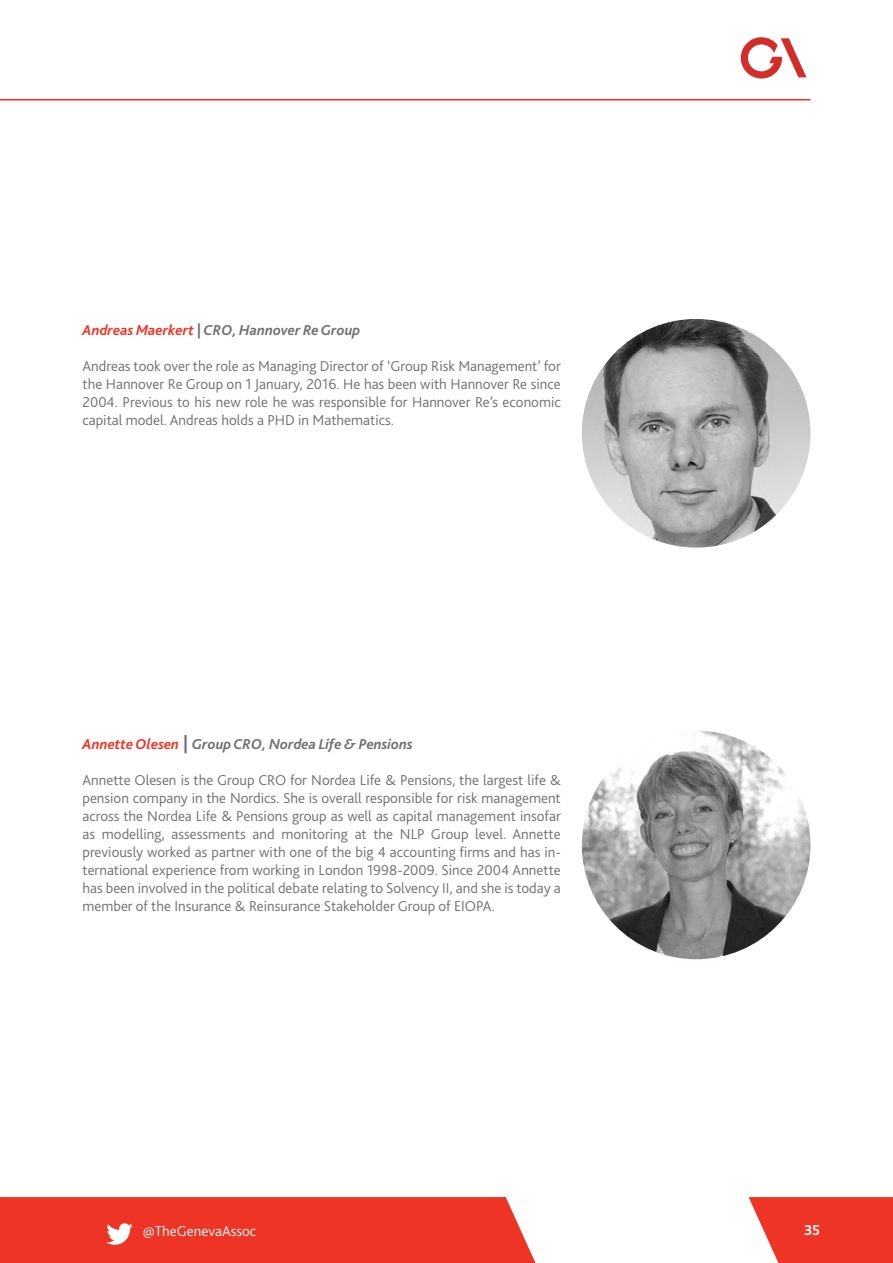
<style>
.page{position:relative;width:893px;height:1263px;background:#fff}
.page>*{position:absolute;margin:0;border:0;box-sizing:border-box;transform-origin:0 0}
.t1{font:300 15px/18px "Bliss 2";color:#6d6f71;text-align:justify}
.Body_italic{font:italic 700 15px "Bliss 2";color:#6d6f71}
.t2{font:300 15px "Bliss 2";color:#fff}
.t3{font:700 15px "Bliss 2";color:#fff}
.s1{color:#ee3425}
.s2{font-style:normal;font-size:18px}
</style>
<div class="page">
<svg style="left:749px;top:1197px;width:144px;height:66px;background:#ef493b"></svg>
<hr style="left:0;top:99px;width:810px;height:2px;background:#ee3425">
<svg style="left:741px;top:37px;width:65px;height:42px"></svg>
<div style="left:0;top:1197px;width:536px;height:66px;background:#ee3425"></div>
<svg style="left:582px;top:319px;width:228px;height:229px;background:#a4a4a4"></svg>
<svg style="left:582px;top:731px;width:228px;height:228px;background:#9e9e9e"></svg>
<p class="Body_italic" style="left:82px;top:320px;width:279px"><span class="s1">Andreas Maerkert</span> | CRO, Hannover Re Group</p>
<p class="t1" style="left:82px;top:356px;width:480px">Andreas took over the role as Managing Director of ‘Group Risk Management’ for the Hannover Re Group on 1 January, 2016. He has been with Hannover Re since 2004. Previous to his new role he was responsible for Hannover Re’s economic capital model. Andreas holds a PHD in Mathematics.</p>
<p class="Body_italic" style="left:82px;top:734px;width:332px"><span class="s1">Annette Olesen</span> <span class="s2">|</span> Group CRO, Nordea Life &amp; Pensions</p>
<p class="t1" style="left:83px;top:770px;width:480px">Annette Olesen is the Group CRO for Nordea Life &amp; Pensions, the largest life &amp; pension company in the Nordics. She is overall responsible for risk management across the Nordea Life &amp; Pensions group as well as capital management insofar as modelling, assessments and monitoring at the NLP Group level. Annette previously worked as partner with one of the big 4 accounting firms and has in&shy;ternational experience from working in London 1998-2009. Since 2004 Annette has been involved in the political debate relating to Solvency II, and she is today a member of the Insurance &amp; Reinsurance Stakeholder Group of EIOPA.</p>
<p class="t2" style="left:143px;top:1221px;width:115px">@TheGenevaAssoc</p>
<p class="t3" style="left:804px;top:1221px;width:17px">35</p>
</div>
